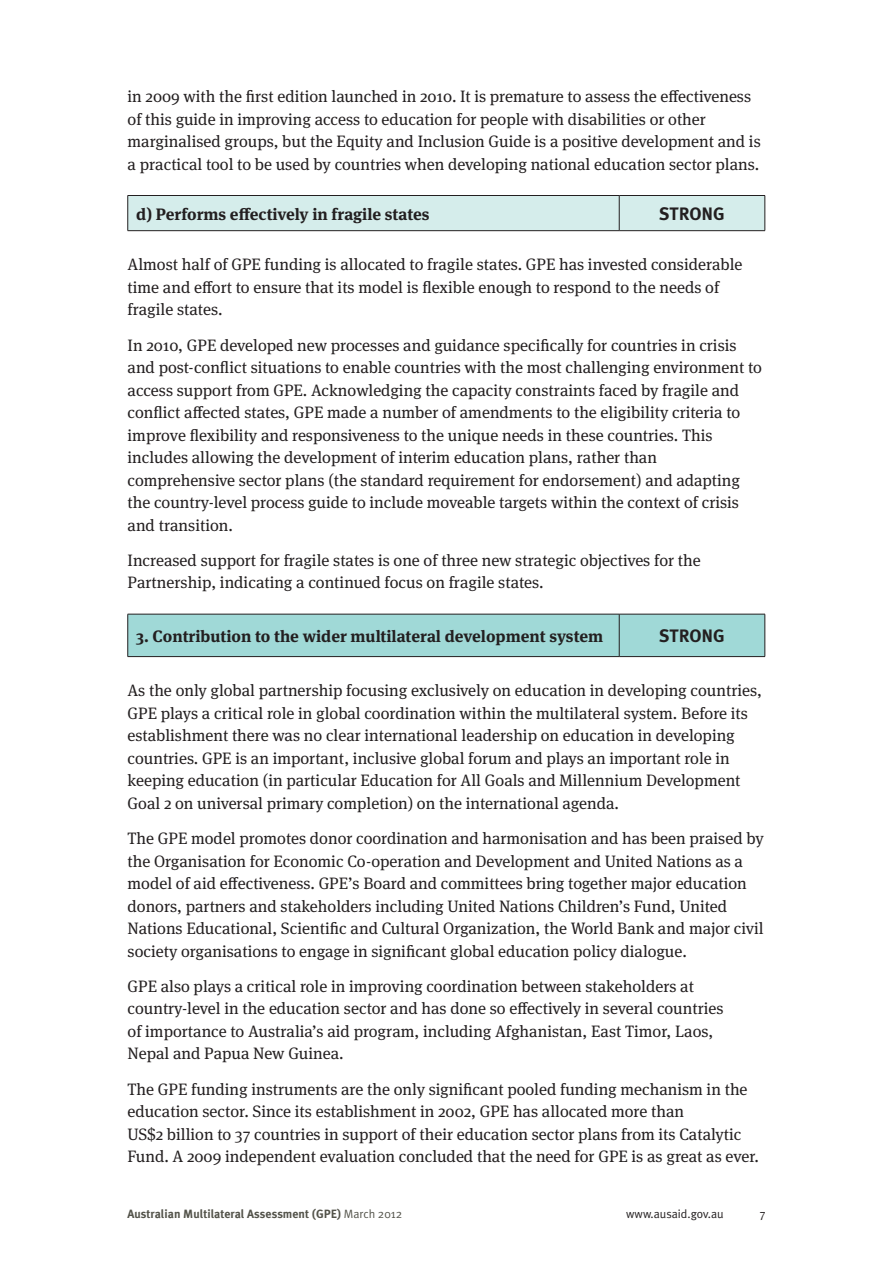
<style>
.page{position:relative;width:893px;height:1263px;background:#fff}
.page>*{position:absolute;margin:0;border:0;box-sizing:border-box;transform-origin:0 0}
._08bbbb_RIGHT_COLUMN{font:700 18px "Meta Plus";color:#231f20}
._04__BODY_TEXT{font:16.5px/22.5px "Meta Serif OT";color:#231f20}
._04__BODY_TEXT-2{font:700 16.5px "Meta Serif OT";color:#231f20}
.t1{font:700 12px "Meta Plus";color:#53534a}
.t2{font:12px "Meta Plus Normal";color:#231f20}
.t3{font:12px "Meta Serif OT";color:#231f20}
.s1{font-family:"Meta Plus Normal";font-weight:400}
</style>
<div class="page">
<div style="left:128px;top:196px;width:637px;height:34px;background:#d5edeb"></div>
<hr style="left:128px;top:195px;width:491px;height:1px;background:#231f20">
<hr style="left:619px;top:195px;width:146px;height:1px;background:#231f20">
<hr style="left:619px;top:196px;width:1px;height:34px;background:#231f20">
<hr style="left:128px;top:230px;width:491px;height:1px;background:#231f20">
<hr style="left:619px;top:230px;width:146px;height:1px;background:#231f20">
<hr style="left:127px;top:196px;width:1px;height:34px;background:#231f20">
<hr style="left:765px;top:196px;width:1px;height:34px;background:#231f20">
<div style="left:128px;top:615px;width:637px;height:41px;background:#a0d9d7"></div>
<hr style="left:128px;top:614px;width:491px;height:1px;background:#231f20">
<hr style="left:619px;top:614px;width:146px;height:1px;background:#231f20">
<hr style="left:619px;top:614px;width:1px;height:42px;background:#231f20">
<hr style="left:128px;top:656px;width:491px;height:1px;background:#231f20">
<hr style="left:619px;top:656px;width:146px;height:1px;background:#231f20">
<hr style="left:127px;top:614px;width:1px;height:42px;background:#231f20">
<hr style="left:765px;top:614px;width:1px;height:42px;background:#231f20">
<p class="_04__BODY_TEXT" style="left:128px;top:86px;width:635px">in 2009 with the first edition launched in 2010. It is premature to assess the effectiveness of this guide in improving access to education for people with disabilities or other marginalised groups, but the Equity and Inclusion Guide is a positive development and is a practical tool to be used by countries when developing national education sector plans.</p>
<p class="_04__BODY_TEXT-2" style="left:136px;top:204px;width:295px">d) Performs effectively in fragile states</p>
<p class="_08bbbb_RIGHT_COLUMN" style="left:659px;top:203px;width:67px">STRONG</p>
<p class="_04__BODY_TEXT" style="left:128px;top:254px;width:616px">Almost half of GPE funding is allocated to fragile states. GPE has invested considerable time and effort to ensure that its model is flexible enough to respond to the needs of fragile states.</p>
<p class="_04__BODY_TEXT" style="left:128px;top:334px;width:636px">In 2010, GPE developed new processes and guidance specifically for countries in crisis and post-conflict situations to enable countries with the most challenging environment to access support from GPE. Acknowledging the capacity constraints faced by fragile and conflict affected states, GPE made a number of amendments to the eligibility criteria to improve flexibility and responsiveness to the unique needs in these countries. This includes allowing the development of interim education plans, rather than comprehensive sector plans (the standard requirement for endorsement) and adapting the country-level process guide to include moveable targets within the context of crisis and transition.</p>
<p class="_04__BODY_TEXT" style="left:128px;top:549px;width:575px">Increased support for fragile states is one of three new strategic objectives for the<br>Partnership, indicating a continued focus on fragile states.</p>
<p class="_04__BODY_TEXT-2" style="left:136px;top:626px;width:468px">3. Contribution to the wider multilateral development system</p>
<p class="_08bbbb_RIGHT_COLUMN" style="left:659px;top:626px;width:67px">STRONG</p>
<p class="_04__BODY_TEXT" style="left:128px;top:680px;width:636px">As the only global partnership focusing exclusively on education in developing countries, GPE plays a critical role in global coordination within the multilateral system. Before its establishment there was no clear international leadership on education in developing countries. GPE is an important, inclusive global forum and plays an important role in keeping education (in particular Education for All Goals and Millennium Development Goal 2 on universal primary completion) on the international agenda.</p>
<p class="_04__BODY_TEXT" style="left:128px;top:827px;width:638px">The GPE model promotes donor coordination and harmonisation and has been praised by the Organisation for Economic Co-operation and Development and United Nations as a model of aid effectiveness. GPE’s Board and committees bring together major education donors, partners and stakeholders including United Nations Children’s Fund, United Nations Educational, Scientific and Cultural Organization, the World Bank and major civil society organisations to engage in significant global education policy dialogue.</p>
<p class="_04__BODY_TEXT" style="left:128px;top:975px;width:597px">GPE also plays a critical role in improving coordination between stakeholders at country-level in the education sector and has done so effectively in several countries of importance to Australia’s aid program, including Afghanistan, East Timor, Laos, Nepal and Papua New Guinea.</p>
<p class="_04__BODY_TEXT" style="left:128px;top:1078px;width:633px">The GPE funding instruments are the only significant pooled funding mechanism in the education sector. Since its establishment in 2002, GPE has allocated more than<br>US$2 billion to 37 countries in support of their education sector plans from its Catalytic Fund. A 2009 independent evaluation concluded that the need for GPE is as great as ever.</p>
<p class="t1" style="left:128px;top:1207px;width:276px">Australian Multilateral Assessment (GPE) <span class="s1">March 2012</span></p>
<p class="t2" style="left:626px;top:1207px;width:99px">www.ausaid.gov.au</p>
<p class="t3" style="left:760px;top:1207px;width:7px">7</p>
</div>
